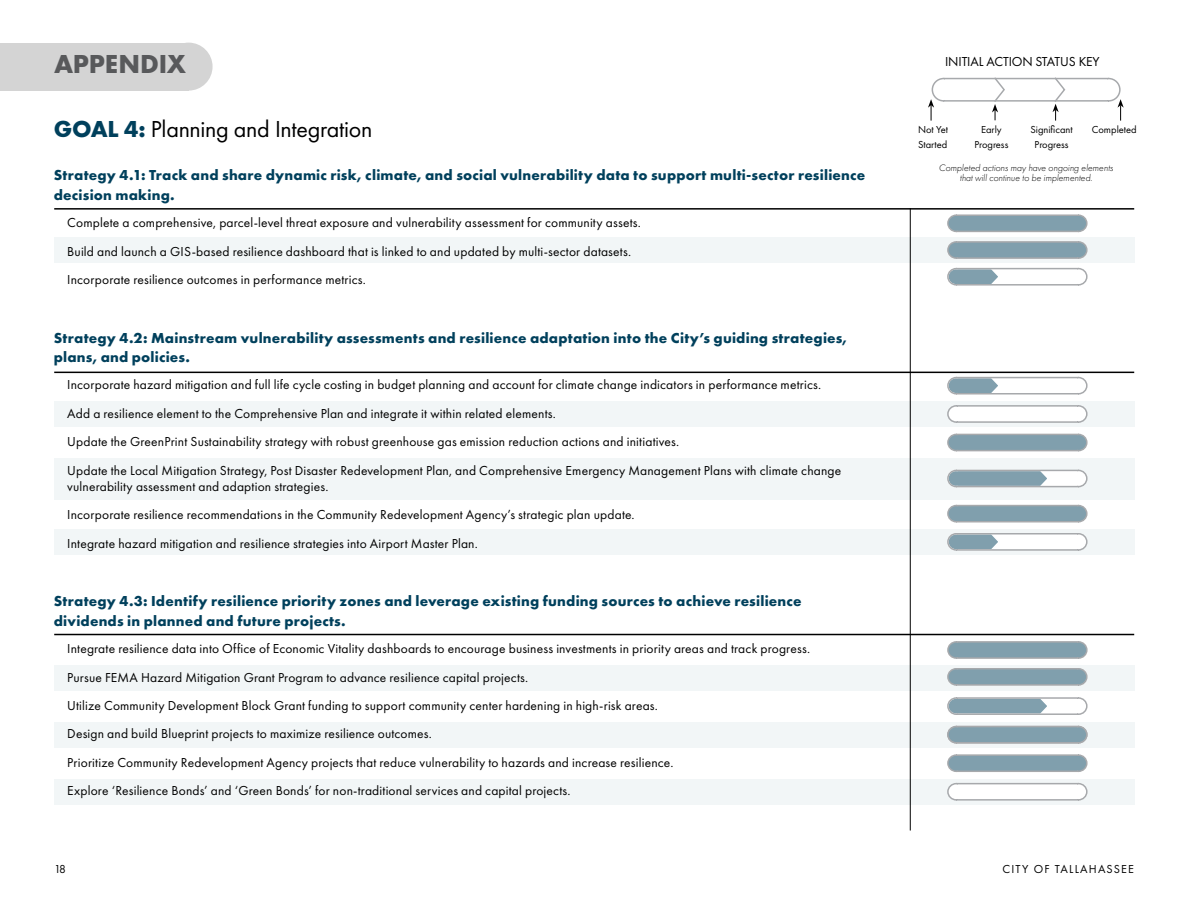
<style>
.page{position:relative;width:1188px;height:918px;background:#fff}
.page>*{position:absolute;margin:0;border:0;box-sizing:border-box;transform-origin:0 0}
.t1{font:700 27px "Futura PT";letter-spacing:-.01em;color:#58595b}
.t2{font:24px "Futura PT";letter-spacing:-.01em;color:#000}
.t3{font:700 15px/19.5px "Futura PT";letter-spacing:.015em;color:#00405c}
.t4{font:13.5px/28.3px "Futura PT";letter-spacing:.01em;color:#000}
.t5{font:13.5px "Futura PT";letter-spacing:-.01em;color:#000}
.t6{font:12px "Futura PT";letter-spacing:.1em;color:#000}
.t7{font:10.5px/15px "Futura PT";color:#000;text-align:center}
.t8{font:italic 300 9.75px/10.5px "Futura PT";color:#000;text-align:center}
.s1{font-weight:700;color:#00405c}
</style>
<div class="page">
<div style="left:54px;top:237px;width:1080px;height:25px;background:#f2f6f7"></div>
<div style="left:54px;top:401px;width:1080px;height:26px;background:#f2f6f7"></div>
<div style="left:54px;top:458px;width:1080px;height:41px;background:#f2f6f7"></div>
<div style="left:54px;top:529px;width:1080px;height:25px;background:#f2f6f7"></div>
<div style="left:54px;top:665px;width:1080px;height:25px;background:#f2f6f7"></div>
<div style="left:54px;top:779px;width:1080px;height:25px;background:#f2f6f7"></div>
<div style="left:54px;top:722px;width:1080px;height:25px;background:#f2f6f7"></div>
<hr style="left:54px;top:372px;width:1080px;height:1px;background:#000">
<hr style="left:54px;top:634px;width:1080px;height:1px;background:#000">
<hr style="left:54px;top:208px;width:1080px;height:2px;background:#000">
<div style="left:0;top:43px;width:189px;height:48px;background:#d4d4d4"></div>
<div style="left:165px;top:43px;width:48px;height:48px;background:#d4d4d4;border-radius:50%"></div>
<hr style="left:910px;top:208px;width:1px;height:623px;background:#000">
<svg style="left:947px;top:267px;width:141px;height:19px"></svg>
<svg style="left:947px;top:533px;width:141px;height:18px"></svg>
<svg style="left:947px;top:504px;width:141px;height:19px;background:#92aab4"></svg>
<svg style="left:947px;top:405px;width:141px;height:18px"></svg>
<svg style="left:947px;top:754px;width:141px;height:18px;background:#8da5b0"></svg>
<svg style="left:947px;top:782px;width:141px;height:19px"></svg>
<svg style="left:947px;top:214px;width:141px;height:19px;background:#92aab4"></svg>
<svg style="left:947px;top:241px;width:141px;height:18px;background:#8ca4b0"></svg>
<svg style="left:928px;top:77px;width:196px;height:44px"></svg>
<svg style="left:947px;top:469px;width:141px;height:19px"></svg>
<svg style="left:947px;top:668px;width:141px;height:18px;background:#8ca4b0"></svg>
<svg style="left:947px;top:376px;width:141px;height:19px"></svg>
<svg style="left:947px;top:433px;width:141px;height:19px;background:#92aab4"></svg>
<svg style="left:947px;top:641px;width:141px;height:18px;background:#8ca5b0"></svg>
<svg style="left:947px;top:697px;width:141px;height:18px"></svg>
<svg style="left:947px;top:725px;width:141px;height:19px;background:#90a7b2"></svg>
<h1 class="t1" style="left:54px;top:47px;width:134px">APPENDIX</h1>
<p class="t5" style="left:945px;top:53px;width:156px">INITIAL ACTION STATUS KEY</p>
<h2 class="t2" style="left:54px;top:115px;width:320px"><span class="s1">GOAL 4:</span> Planning and Integration</h2>
<p class="t3" style="left:54px;top:165px;width:813px">Strategy 4.1: Track and share dynamic risk, climate, and social vulnerability data to support multi-sector resilience decision making.</p>
<p class="t4" style="left:67px;top:208px;width:575px">Complete a comprehensive, parcel-level threat exposure and vulnerability assessment for community assets.<br>Build and launch a GIS-based resilience dashboard that is linked to and updated by multi-sector datasets.<br>Incorporate resilience outcomes in performance metrics.</p>
<p class="t3" style="left:54px;top:327px;width:795px">Strategy 4.2: Mainstream vulnerability assessments and resilience adaptation into the City’s guiding strategies, plans, and policies.</p>
<p class="t4" style="left:67px;top:371px;width:776px">Incorporate hazard mitigation and full life cycle costing in budget planning and account for climate change indicators in performance metrics.<br>Add a resilience element to the Comprehensive Plan and integrate it within related elements.<br>Update the GreenPrint Sustainability strategy with robust greenhouse gas emission reduction actions and initiatives.<br>Update the Local Mitigation Strategy, Post Disaster Redevelopment Plan, and Comprehensive Emergency Management Plans with climate change</p>
<p class="t4" style="left:67px;top:472px;width:569px">vulnerability assessment and adaption strategies.<br>Incorporate resilience recommendations in the Community Redevelopment Agency’s strategic plan update.<br>Integrate hazard mitigation and resilience strategies into Airport Master Plan.</p>
<p class="t3" style="left:54px;top:591px;width:749px">Strategy 4.3: Identify resilience priority zones and leverage existing funding sources to achieve resilience dividends in planned and future projects.</p>
<p class="t4" style="left:67px;top:635px;width:744px">Integrate resilience data into Office of Economic Vitality dashboards to encourage business investments in priority areas and track progress.<br>Pursue FEMA Hazard Mitigation Grant Program to advance resilience capital projects.<br>Utilize Community Development Block Grant funding to support community center hardening in high-risk areas.<br>Design and build Blueprint projects to maximize resilience outcomes.<br>Prioritize Community Redevelopment Agency projects that reduce vulnerability to hazards and increase resilience.<br>Explore ‘Resilience Bonds’ and ‘Green Bonds’ for non-traditional services and capital projects.</p>
<p class="t7" style="left:918px;top:122px;width:32px;text-align:left">Not Yet<br>Started</p>
<p class="t7" style="left:974px;top:122px;width:35px">Early<br>Progress</p>
<p class="t7" style="left:1030px;top:122px;width:44px">Significant<br>Progress</p>
<p class="t7" style="left:1092px;top:122px;width:47px">Completed</p>
<p class="t8" style="left:939px;top:162px;width:176px">Completed actions may have ongoing elements that will continue to be implemented.</p>
<p class="t6" style="left:54px;top:862px;width:14px">18</p>
<p class="t6" style="left:1003px;top:862px;width:133px">CITY OF TALLAHASSEE</p>
</div>
